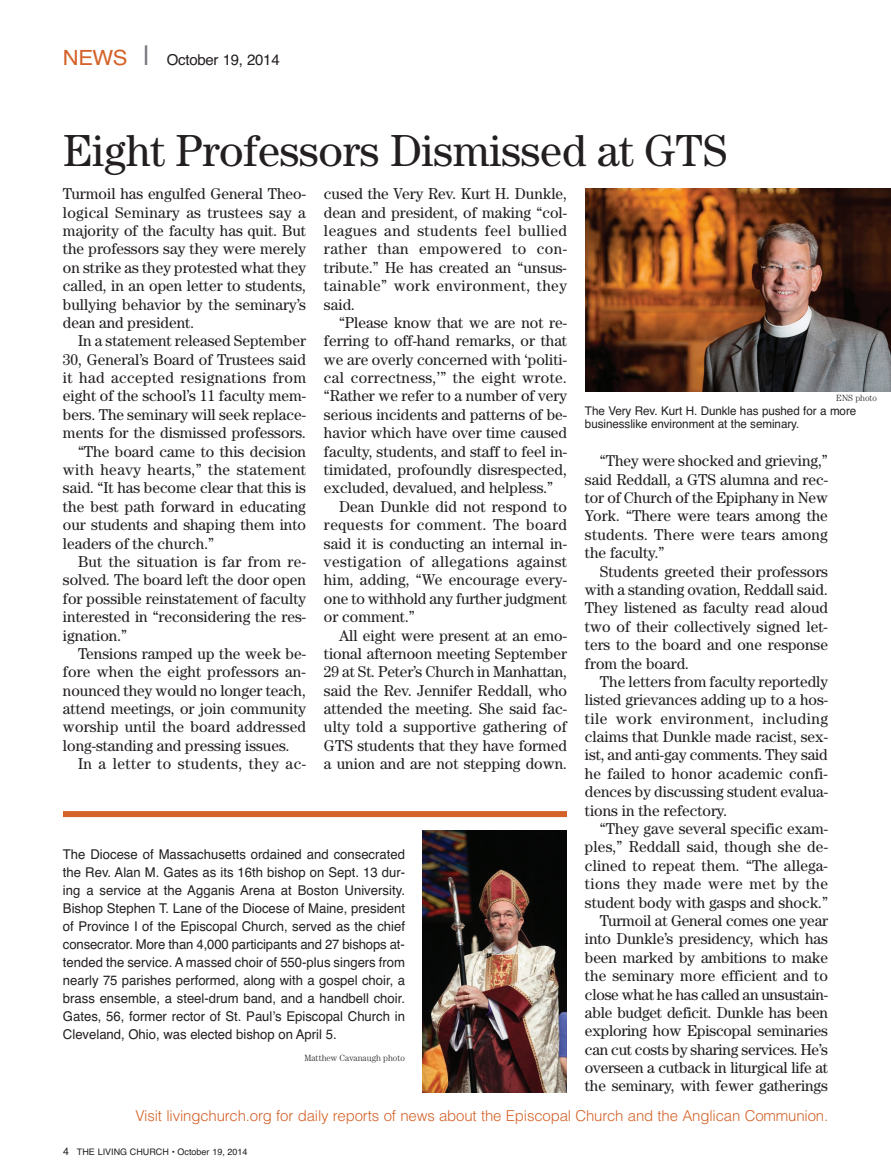
<style>
.page{position:relative;width:891px;height:1175px;background:#fff}
.page>*{position:absolute;margin:0;border:0;box-sizing:border-box;transform-origin:0 0}
.t1{font:45px "Century";letter-spacing:-.005em;color:#231f20}
.t2{font:15.75px/18.5px "Century";color:#231f20;text-align:justify}
.t3{font:15.75px "Century";letter-spacing:.025em;color:#231f20}
.t4{font:15.75px "Century";letter-spacing:.03em;color:#231f20}
.t5{font:15.75px "Century";letter-spacing:.02em;color:#231f20}
.t6{font:300 15px "Helvetica";letter-spacing:-.01em;color:#d46229}
.t7{font:15px "Helvetica";letter-spacing:-.015em;color:#231f20}
.t8{font:13.5px/18px "Helvetica";color:#231f20;text-align:justify}
.t9{font:12px/13.5px "Helvetica";letter-spacing:-.005em;color:#231f20}
.t10{font:9px "Helvetica";color:#231f20}
.t11{font:300 9px "Century";color:#231f20}
.s1{font-size:21px;color:#d46229}
.s2{font-size:27px;color:#76787b}
.s3{font-size:10.5px}
</style>
<div class="page">
<img style="left:585px;top:188px;width:306px;height:204px">
<img style="left:423px;top:830px;width:144px;height:262px">
<div style="left:63px;top:811px;width:504px;height:6px;background:#d46229"></div>
<p class="t7" style="left:63px;top:51px;width:218px"><span class="s1">NEwS</span> <span class="s2">|</span> October 19, 2014</p>
<h1 class="t1" style="left:63px;top:134px;width:666px">Eight Professors Dismissed at GTS</h1>
<p class="t2" style="left:63px;top:186px;width:245px">Turmoil has engulfed General Theo&shy;logical Seminary as trustees say a majority of the faculty has quit. But the professors say they were merely on strike as they protested what they called, in an open letter to students, bullying behavior by the seminary’s dean and president.</p>
<p class="t2" style="left:78px;top:333px;width:230px">In a statement released September</p>
<p class="t2" style="left:63px;top:351px;width:245px">30, General’s Board of Trustees said</p>
<p class="t3" style="left:63px;top:372px;width:245px">it had accepted resignations from</p>
<p class="t2" style="left:63px;top:388px;width:245px">eight of the school’s 11 faculty mem-</p>
<p class="t2" style="left:63px;top:406px;width:244px">bers. The seminary will seek replace-</p>
<p class="t2" style="left:63px;top:425px;width:245px">ments for the dismissed professors.</p>
<p class="t2" style="left:78px;top:443px;width:230px">“The board came to this decision</p>
<p class="t3" style="left:63px;top:464px;width:245px">with heavy hearts,” the statement</p>
<p class="t2" style="left:63px;top:480px;width:245px">said. “It has become clear that this is</p>
<p class="t2" style="left:63px;top:498px;width:244px">the best path forward in educating</p>
<p class="t2" style="left:63px;top:517px;width:245px">our students and shaping them into</p>
<p class="t2" style="left:63px;top:535px;width:153px">leaders of the church.”</p>
<p class="t5" style="left:78px;top:556px;width:229px">But the situation is far from re-</p>
<p class="t2" style="left:63px;top:572px;width:245px">solved. The board left the door open</p>
<p class="t2" style="left:63px;top:590px;width:245px">for possible reinstatement of faculty</p>
<p class="t2" style="left:63px;top:609px;width:245px">interested in “reconsidering the res-</p>
<p class="t2" style="left:63px;top:627px;width:66px">ignation.”</p>
<p class="t2" style="left:78px;top:645px;width:230px">Tensions ramped up the week be-</p>
<p class="t2" style="left:63px;top:664px;width:244px">fore when the eight professors an-</p>
<p class="t2" style="left:63px;top:682px;width:244px">nounced they would no longer teach,</p>
<p class="t2" style="left:63px;top:701px;width:245px">attend meetings, or join community</p>
<p class="t2" style="left:63px;top:719px;width:245px">worship until the board addressed</p>
<p class="t2" style="left:63px;top:737px;width:228px">long-standing and pressing issues.</p>
<p class="t4" style="left:78px;top:758px;width:230px">In a letter to students, they ac-</p>
<p class="t2" style="left:324px;top:186px;width:245px">cused the Very Rev. Kurt H. Dunkle, dean and president, of making “col&shy;leagues and students feel bullied rather than empowered to con&shy;tribute.” He has created an “unsus&shy;tainable” work environment, they said.</p>
<p class="t2" style="left:339px;top:315px;width:230px">“Please know that we are not re-</p>
<p class="t2" style="left:324px;top:333px;width:245px">ferring to off-hand remarks, or that</p>
<p class="t2" style="left:324px;top:351px;width:245px">we are overly concerned with ‘politi-</p>
<p class="t3" style="left:324px;top:372px;width:244px">cal correctness,’” the eight wrote.</p>
<p class="t2" style="left:324px;top:388px;width:245px">“Rather we refer to a number of very</p>
<p class="t2" style="left:324px;top:406px;width:245px">serious incidents and patterns of be-</p>
<p class="t2" style="left:324px;top:425px;width:245px">havior which have over time caused</p>
<p class="t2" style="left:324px;top:443px;width:245px">faculty, students, and staff to feel in-</p>
<p class="t2" style="left:324px;top:462px;width:244px">timidated, profoundly disrespected,</p>
<p class="t2" style="left:324px;top:480px;width:231px">excluded, devalued, and helpless.”</p>
<p class="t2" style="left:339px;top:498px;width:229px">Dean Dunkle did not respond to</p>
<p class="t4" style="left:324px;top:519px;width:245px">requests for comment. The board</p>
<p class="t2" style="left:324px;top:535px;width:245px">said it is conducting an internal in-</p>
<p class="t4" style="left:324px;top:556px;width:245px">vestigation of allegations against</p>
<p class="t2" style="left:324px;top:572px;width:245px">him, adding, “We encourage every-</p>
<p class="t2" style="left:324px;top:590px;width:245px">one to withhold any further judgment</p>
<p class="t2" style="left:324px;top:609px;width:92px">or comment.”</p>
<p class="t2" style="left:339px;top:627px;width:230px">All eight were present at an emo-</p>
<p class="t2" style="left:324px;top:645px;width:245px">tional afternoon meeting September</p>
<p class="t2" style="left:324px;top:664px;width:245px">29 at St. Peter’s Church in Manhattan,</p>
<p class="t2" style="left:324px;top:682px;width:245px">said the Rev. Jennifer Reddall, who</p>
<p class="t2" style="left:324px;top:701px;width:245px">attended the meeting. She said fac-</p>
<p class="t2" style="left:324px;top:719px;width:245px">ulty told a supportive gathering of</p>
<p class="t2" style="left:324px;top:737px;width:245px">GTS students that they have formed</p>
<p class="t2" style="left:324px;top:756px;width:245px">a union and are not stepping down.</p>
<p class="t11" style="left:836px;top:395px;width:42px">ENS photo</p>
<p class="t9" style="left:585px;top:404px;width:273px">The Very Rev. Kurt H. Dunkle has pushed for a more businesslike environment at the seminary.</p>
<p class="t2" style="left:585px;top:453px;width:245px;text-indent:15px">“They were shocked and grieving,” said Reddall, a GTS alumna and rec&shy;tor of Church of the Epiphany in New York. “There were tears among the students. There were tears among the faculty.”</p>
<p class="t2" style="left:585px;top:563px;width:245px;text-indent:15px">Students greeted their professors with a standing ovation, Reddall said.<br>They listened as faculty read aloud two of their collectively signed let&shy;ters to the board and one response from the board.</p>
<p class="t2" style="left:585px;top:673px;width:245px;text-indent:15px">The letters from faculty reportedly listed grievances adding up to a hos&shy;tile work environment, including claims that Dunkle made racist, sex&shy;ist, and anti-gay comments. They said he failed to honor academic confi&shy;dences by discussing student evalua&shy;tions in the refectory.</p>
<p class="t2" style="left:585px;top:820px;width:245px;text-align:right">“They gave several specific exam&shy;ples,” Reddall said, though she de&shy;clined to repeat them. “The allega&shy;tions they made were met by the student body with gasps and shock.” Turmoil at General comes one year into Dunkle’s presidency, which has been marked by ambitions to make the seminary more efficient and to close what he has called an unsustain&shy;able budget deficit. Dunkle has been exploring how Episcopal seminaries can cut costs by sharing services. He’s overseen a cutback in liturgical life at the seminary, with fewer gatherings</p>
<p class="t8" style="left:63px;top:844px;width:344px">The Diocese of Massachusetts ordained and consecrated the Rev. Alan M. Gates as its 16th bishop on Sept. 13 dur&shy;ing a service at the Agganis Arena at Boston University.<br>Bishop Stephen T. Lane of the Diocese of Maine, president of Province I of the Episcopal Church, served as the chief consecrator. More than 4,000 participants and 27 bishops at&shy;tended the service. A massed choir of 550-plus singers from nearly 75 parishes performed, along with a gospel choir, a brass ensemble, a steel-drum band, and a handbell choir.<br>Gates, 56, former rector of St. Paul’s Episcopal Church in Cleveland, Ohio, was elected bishop on April 5.</p>
<p class="t11" style="left:304px;top:1054px;width:102px">Matthew Cavanaugh photo</p>
<p class="t6" style="left:136px;top:1104px;width:694px">Visit livingchurch.org for daily reports of news about the Episcopal Church and the Anglican Communion.</p>
<p class="t10" style="left:63px;top:1146px;width:186px"><span class="s3">4</span> THE LIVING CHURCH • October 19, 2014</p>
</div>
